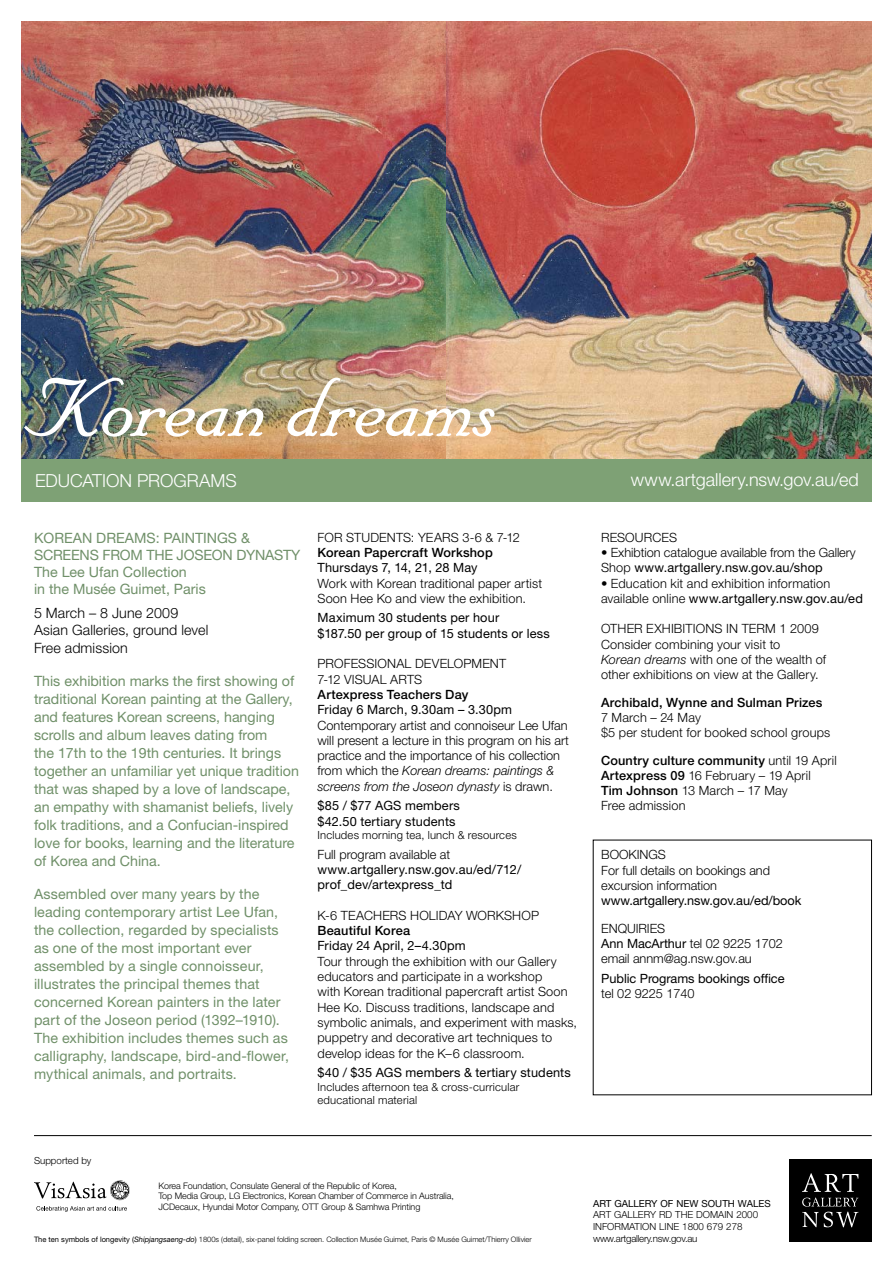
<style>
.page{position:relative;width:893px;height:1263px;background:#fff}
.page>*{position:absolute;margin:0;border:0;box-sizing:border-box;transform-origin:0 0}
.t1{font:300 18px "Helvetica Neue";color:#fff}
.t2{font:14.25px/18px "Helvetica Neue";color:#709069}
.t3{font:300 14.25px/17.5px "Helvetica Neue";letter-spacing:.01em;color:#000}
.t4{font:300 12.75px/15.3px "Helvetica Neue";letter-spacing:.01em;color:#000}
.t5{font:12.75px/15.3px "Helvetica Neue";letter-spacing:.01em;color:#000}
.t6{font:500 12.75px "Helvetica Neue";letter-spacing:.015em;color:#000}
.t7{font:300 11.25px/13.5px "Helvetica Neue";letter-spacing:.02em;color:#000}
.t8{font:300 9.75px/11.7px "Helvetica Neue";color:#000}
.t9{font:9.75px "Helvetica Neue";color:#000}
.t10{font:300 9px/10.8px "Helvetica Neue";letter-spacing:-.01em;color:#000}
.t11{font:300 7.5px "Helvetica Neue";color:#000}
.s1{font-style:italic}
.s2{font-weight:400}
.s3{font-weight:500}
.s4{font-weight:400;font-style:italic}
</style>
<div class="page">
<img style="left:446px;top:21px;width:426px;height:438px">
<img style="left:21px;top:21px;width:425px;height:438px">
<svg style="left:287px;top:378px;width:208px;height:59px"></svg>
<img style="left:24px;top:378px;width:239px;height:59px">
<div style="left:21px;top:459px;width:851px;height:43px;background:#7ea175"></div>
<svg style="left:34px;top:1182px;width:72px;height:16px"></svg>
<svg style="left:36px;top:1206px;width:91px;height:6px"></svg>
<img style="left:110px;top:1180px;width:20px;height:20px;border-radius:50%">
<div style="left:789px;top:1159px;width:83px;height:83px;background:#000"></div>
<svg style="left:802px;top:1173px;width:56px;height:54px"></svg>
<hr style="left:34px;top:1135px;width:838px;height:1px;background:#000">
<h1 class="t1" style="left:35px;top:470px;width:12px">EDU</h1>
<h1 class="t1" style="left:70px;top:470px;width:33px">CATION</h1>
<h1 class="t1" style="left:137px;top:470px;width:101px">PROGRAMS</h1>
<h1 class="t1" style="left:631px;top:468px;width:230px">www.artgallery.nsw.gov.au/ed</h1>
<p class="t2" style="left:34px;top:529px;width:268px;line-height:17.1px">Korean dreams: paintings &amp; screens from the Joseon Dynasty<br>The Lee Ufan Collection<br>in the M usée Guimet, Paris</p>
<p class="t3" style="left:34px;top:603px;width:176px">5 March – 8 June 2009<br>Asian Galleries, ground level<br>Free admission</p>
<p class="t2" style="left:34px;top:672px;width:267px">This exhibition marks the first showing of traditional Korean painting at the Gallery, and features Korean screens, hanging scrolls and album leaves dating from<br>the 17th to the 19th centuries. It brings together an unfamiliar yet unique tradition that was shaped by a love of landscape, an empathy with shamanist beliefs, lively folk traditions, and a Confucian-inspired love for books, learning and the literature of Korea and China.</p>
<p class="t2" style="left:34px;top:885px;width:256px">Assembled over many years by the leading contemporary artist Lee Ufan, the collection, regarded by specialists as one of the most important ever assembled by a single connoisseur, illustrates the principal themes that concerned Korean painters in the later part of the Joseon period (1392–1910).<br>The exhibition includes themes such as calligraphy, landscape, bird-and-flower, mythical animals, and portraits.</p>
<p class="t4" style="left:317px;top:529px;width:204px">For Students: Years 3-6 &amp; 7-12</p>
<p class="t6" style="left:317px;top:545px;width:177px">Korean Papercraft Workshop</p>
<p class="t5" style="left:317px;top:560px;width:162px">Thursdays 7, 14, 21, 28 May</p>
<p class="t4" style="left:317px;top:575px;width:226px">Work with Korean traditional paper artist<br>Soon Hee Ko and view the exhibition.</p>
<p class="t5" style="left:317px;top:610px;width:234px">Maximum 30 students per hour<br>$187.50 per group of 15 students or less</p>
<p class="t4" style="left:317px;top:656px;width:190px">Professional Developm ent<br>7-12 visual arts</p>
<p class="t6" style="left:317px;top:687px;width:152px">Artexpress Teachers Day</p>
<p class="t5" style="left:317px;top:702px;width:196px">Friday 6 March, 9.30am – 3.30pm</p>
<p class="t4" style="left:317px;top:717px;width:253px">Contemporary artist and connoiseur Lee Ufan will present a lecture in this program on his art practice and the importance of his collection from which the <span class="s1">Korean dreams: paintings &amp; screens from the Joseon dynasty</span> is drawn.</p>
<p class="t5" style="left:317px;top:798px;width:68px">$85 / $77 AGS</p>
<p class="t5" style="left:317px;top:798px;width:144px;text-indent:88px">members $42.50 tertiary students</p>
<p class="t7" style="left:317px;top:828px;width:201px">Includes morning tea, lunch &amp; resources</p>
<p class="t4" style="left:317px;top:846px;width:134px">Full program available at</p>
<p class="t5" style="left:317px;top:861px;width:205px">www.artgallery.nsw.gov.au/ed/712/ prof_dev/artexpress_td</p>
<p class="t4" style="left:317px;top:907px;width:49px">K-6 teach</p>
<p class="t4" style="left:382px;top:907px;width:123px">ers holiday worksh</p>
<p class="t4" style="left:521px;top:907px;width:18px">op</p>
<p class="t6" style="left:317px;top:923px;width:94px">Beautiful Korea</p>
<p class="t5" style="left:317px;top:938px;width:150px">Friday 24 April, 2–4.30pm</p>
<p class="t4" style="left:317px;top:953px;width:261px">Tour through the exhibition with our Gallery educators and participate in a workshop<br>with Korean traditional papercraft artist Soon Hee Ko. Discuss traditions, landscape and symbolic animals, and experiment with masks, puppetry and decorative art techniques to develop ideas for the K–6 classroom.</p>
<p class="t5" style="left:317px;top:1065px;width:68px">$40 / $35 AGS</p>
<p class="t5" style="left:406px;top:1065px;width:167px">members &amp; tertiary students</p>
<p class="t7" style="left:317px;top:1079px;width:203px">Includes afternoon tea &amp; cross-curricular educational material</p>
<p class="t4" style="left:601px;top:529px;width:76px">Resources</p>
<p class="t4" style="left:601px;top:544px;width:256px">• Exhibtion catalogue available from the Gallery<br>Shop <span class="s2">www.artgallery.nsw.gov.au/shop</span></p>
<p class="t4" style="left:601px;top:575px;width:263px">• Education kit and exhibition information available online <span class="s2">www.artgallery.nsw.gov.au/ed</span></p>
<p class="t4" style="left:601px;top:621px;width:227px">oth er exh ibitions in Term 1 2009<br>Consider combining your visit to<br><span class="s1">Korean dreams</span> with one of the wealth of other exhibitions on view at the Gallery.</p>
<p class="t6" style="left:601px;top:694px;width:223px">Archibald, Wynne and Sulman Prizes</p>
<p class="t4" style="left:601px;top:709px;width:231px">7 March – 24 May<br>$5 per student for booked school groups</p>
<p class="t4" style="left:601px;top:752px;width:237px"><span class="s3">Country culture community</span> until 19 April<br><span class="s3">Artexpress 09</span> 16 February – 19 April<br><span class="s3">Tim Johnson</span> 13 March – 17 May<br>Free admission</p>
<p class="t4" style="left:601px;top:847px;width:170px">Bookings<br>For full details on bookings and excursion information</p>
<p class="t5" style="left:601px;top:893px;width:202px">www.artgallery.nsw.gov.au/ed/book</p>
<p class="t4" style="left:601px;top:920px;width:183px">enquiries<br><span class="s2">Ann M acArthur</span> tel 02 9225 1702 email annm@ag.nsw.gov.au</p>
<p class="t5" style="left:601px;top:970px;width:185px">Public Programs bookings office</p>
<p class="t4" style="left:601px;top:986px;width:95px">tel 02 9225 1740</p>
<p class="t8" style="left:34px;top:1155px;width:59px">Supported by</p>
<p class="t10" style="left:158px;top:1180px;width:297px">Korea Foundation, Consulate General of the Republic of Korea,<br>Top Media Group, LG Electronics, Korean Chamber of Commerce in Australia,<br>JCDecaux, Hyundai Motor Company, OTT</p>
<p class="t10" style="left:321px;top:1201px;width:100px">Group &amp; Samhwa Printing</p>
<p class="t11" style="left:34px;top:1234px;width:499px"><span class="s2">The ten symbols of longevity (</span><span class="s4">Shipjangsaeng-do</span><span class="s2">)</span> 1800s (detail), six-panel folding screen. Collection Musée Guimet, Paris © Musée Guimet/Thierry Ollivier</p>
<p class="t9" style="left:593px;top:1197px;width:179px">Art Gallery of New South Wales</p>
<p class="t8" style="left:593px;top:1209px;width:167px">Art Gallery Rd Th e Domain 2000<br>Information Line 1800 679 278 www.artgallery.nsw.gov.au</p>
</div>
